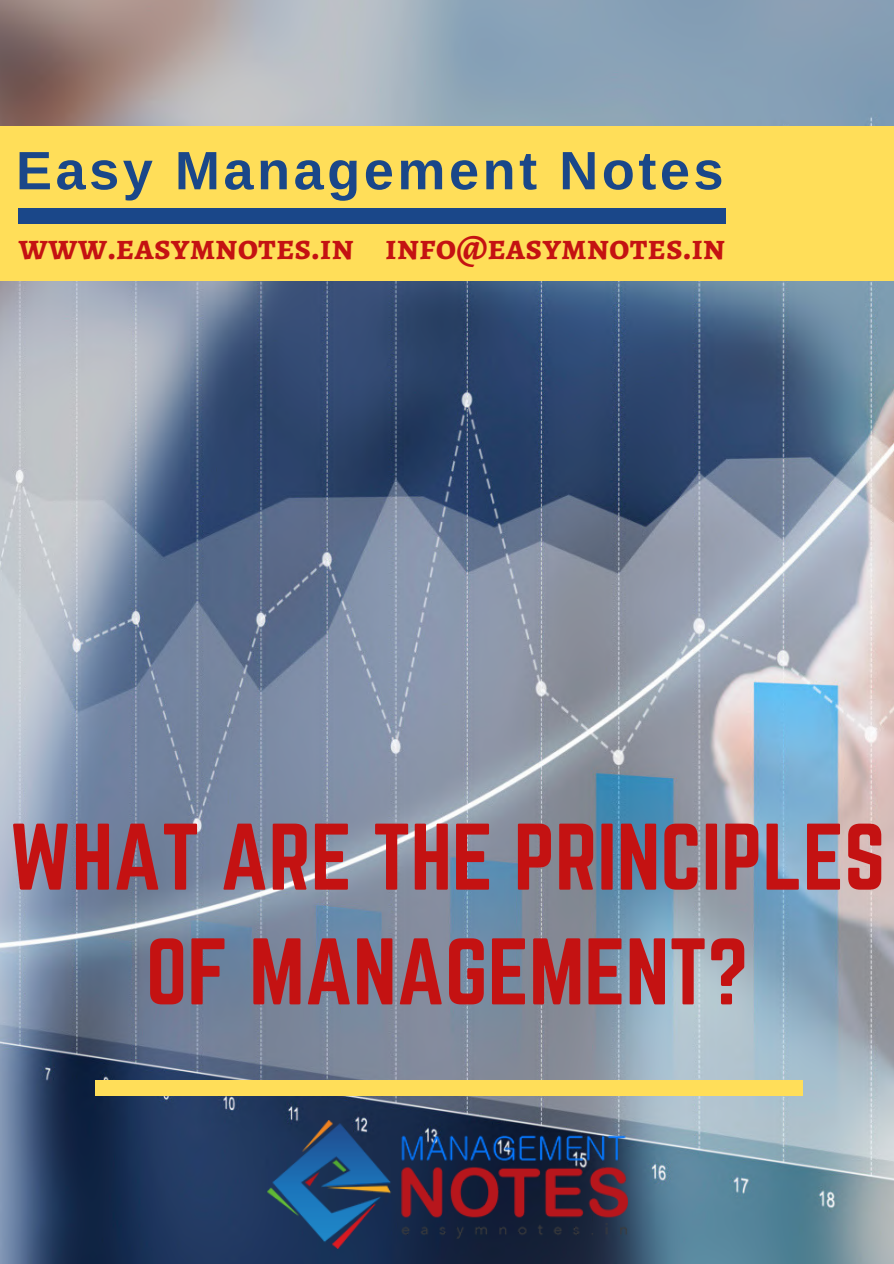
<style>
.page{position:relative;width:894px;height:1264px;background:#fff}
.page>*{position:absolute;margin:0;border:0;box-sizing:border-box;transform-origin:0 0}
.t1{font:82.5px/114.6px "Norwester";color:#c41212;text-align:center}
.t2{font:700 54px "Arimo";letter-spacing:.065em;color:#1a4789}
.t3{font:700 36px "Alegreya SC";color:#c41212}
</style>
<div class="page">
<img style="left:0;top:0;width:893px;height:1263px">
<div style="left:95px;top:1080px;width:707px;height:15px;background:#ffde59"></div>
<img style="left:267px;top:1120px;width:360px;height:128px">
<div style="left:0;top:126px;width:893px;height:154px;background:#ffde59"></div>
<div style="left:18px;top:209px;width:707px;height:14px;background:#1a4789"></div>
<h2 class="t2" style="left:16px;top:140px;width:708px">Easy Management Notes</h2>
<p class="t3" style="left:19px;top:222px;width:708px">www.easymnotes.in info@easymnotes.in</p>
<h1 class="t1" style="left:9px;top:803px;width:877px">WHAT ARE THE PRINCIPLES<br>OF MANAGEMENT?</h1>
</div>
